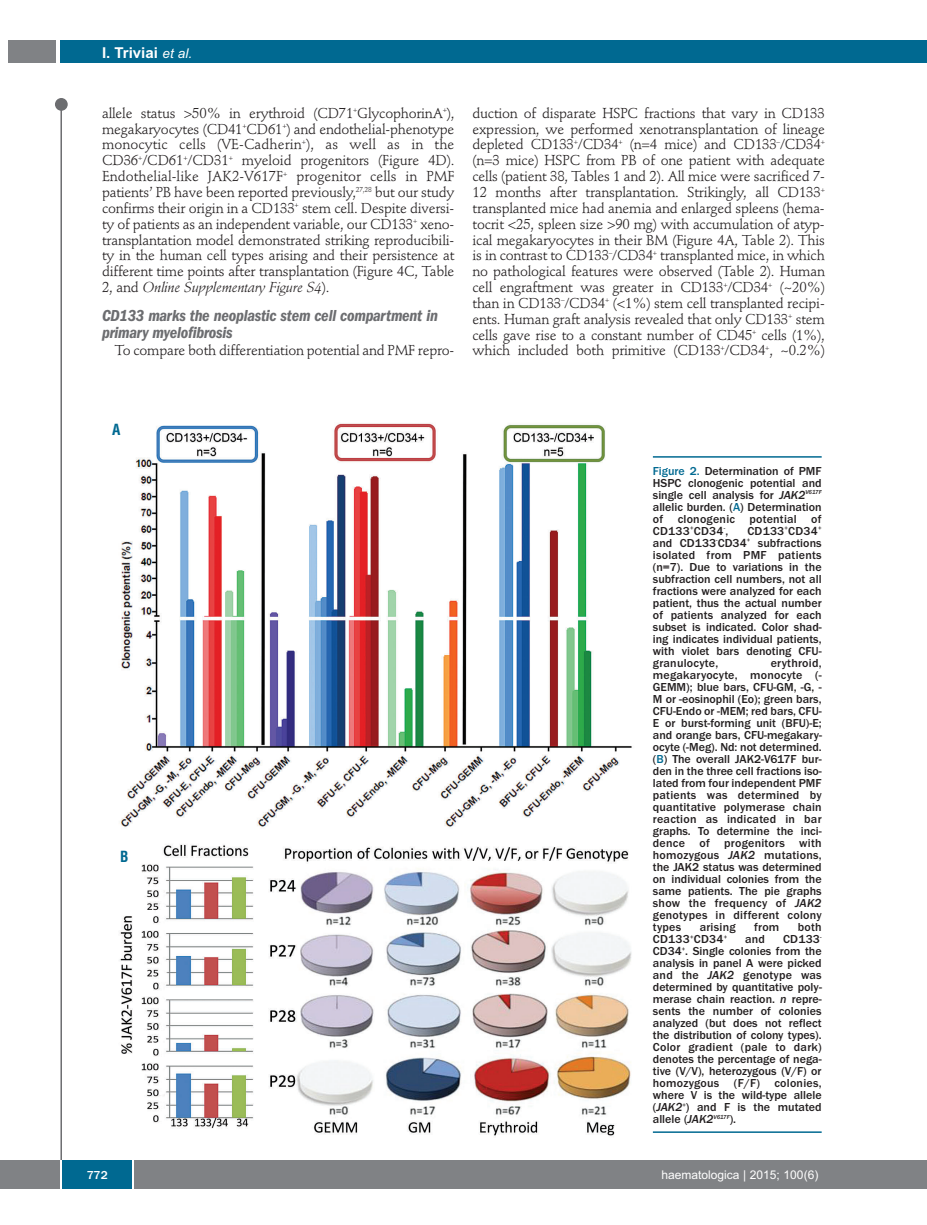
<style>
.page{position:relative;width:927px;height:1225px;background:#fff}
.page>*{position:absolute;margin:0;border:0;box-sizing:border-box;transform-origin:0 0}
.t1{font:italic 600 condensed 16.5px/16.5px "Franklin Gothic";letter-spacing:-.015em;color:#6c6d70}
.t2{font:700 15px "Arial";color:#fff}
.t3{font:700 condensed 15px "Helvetica";color:#006991}
.t4{font:14.25px/15.9px "Stempel Schneidler";letter-spacing:-.015em;color:#231f20;text-align:justify}
.t5{font:500 12px/12px "Franklin Gothic";letter-spacing:.02em;color:#231f20;text-align:justify}
.t6{font:12px "Arial";color:#fff}
.t7{font:500 12px "Franklin Gothic";color:#fff}
.s1{font-weight:400;font-style:italic;font-size:13.5px}
.s2{font-style:italic}
.s3{color:#006991}
</style>
<div class="page">
<div style="left:911px;top:40px;width:16px;height:22px;background:#006991"></div>
<div style="left:910px;top:1160px;width:17px;height:28px;background:#808285"></div>
<div style="left:55px;top:98px;width:13px;height:13px;background:#6c6d70;border-radius:50%"></div>
<hr style="left:60px;top:101px;width:2px;height:1061px;background:#6c6d70">
<div style="left:60px;top:40px;width:852px;height:22px;background:#006991"></div>
<div style="left:9px;top:40px;width:47px;height:22px;background:#808285"></div>
<div style="left:0;top:1160px;width:911px;height:28px;background:#808285"></div>
<div style="left:62px;top:1160px;width:71px;height:28px;background:#006991"></div>
<hr style="left:60px;top:1160px;width:2px;height:28px;background:#fff">
<svg style="left:133px;top:1160px;width:1px;height:28px"></svg>
<img style="left:120px;top:423px;width:512px;height:713px">
<hr style="left:653px;top:456px;width:169px;height:1px;background:#006991">
<hr style="left:653px;top:1131px;width:169px;height:2px;background:#006991">
<p class="t2" style="left:102px;top:44px;width:92px">I. Triviai <span class="s1">et al.</span></p>
<p class="t4" style="left:102px;top:106px;width:354px">allele status &gt;50% in erythroid (CD71<sup>+</sup>GlycophorinA<sup>+</sup>), megakaryocytes (CD41<sup>+</sup>CD61<sup>+</sup>) and endothelial-phenotype monocytic cells (VE-Cadherin<sup>+</sup>), as well as in the CD36<sup>+</sup>/CD61<sup>+</sup>/CD31<sup>+</sup> myeloid progenitors (Figure 4D).<br>Endothelial-like JAK2-V617F<sup>+</sup> progenitor cells in PMF patients’ PB have been reported previously,<sup>27,28</sup> but our study confirms their origin in a CD133<sup>+</sup> stem cell. Despite diversi&shy;ty of patients as an independent variable, our CD133<sup>+</sup> xeno&shy;transplantation model demonstrated striking reproducibili&shy;ty in the human cell types arising and their persistence at different time points after transplantation (Figure 4C, Table 2, and <span class="s2">Online Supplementary Figure S4</span>).</p>
<h1 class="t1" style="left:102px;top:309px;width:337px">CD133 marks the neoplastic stem cell compartment in primary myelofibrosis</h1>
<p class="t4" style="left:115px;top:344px;width:341px">To compare both differentiation potential and PMF repro-</p>
<p class="t4" style="left:472px;top:106px;width:354px">duction of disparate HSPC fractions that vary in CD133 expression, we performed xenotransplantation of lineage depleted CD133<sup>+</sup>/CD34<sup>+</sup> (n=4 mice) and CD133<sup>–</sup>/CD34<sup>+ </sup>(n=3 mice) HSPC from PB of one patient with adequate cells (patient 38, Tables 1 and 2). All mice were sacrificed 7- 12 months after transplantation. Strikingly, all CD133<sup>+ </sup>transplanted mice had anemia and enlarged spleens (hema&shy;tocrit &lt;25, spleen size &gt;90 mg) with accumulation of atyp&shy;ical megakaryocytes in their BM (Figure 4A, Table 2). This is in contrast to CD133<sup>–</sup>/CD34<sup>+</sup> transplanted mice, in which no pathological features were observed (Table 2). Human cell engraftment was greater in CD133<sup>+</sup>/CD34<sup>+</sup> (~20%) than in CD133<sup>–</sup>/CD34<sup>+</sup> (&lt;1%) stem cell transplanted recipi&shy;ents. Human graft analysis revealed that only CD133<sup>+</sup> stem cells gave rise to a constant number of CD45<sup>+</sup> cells (1%), which included both primitive (CD133<sup>+</sup>/CD34<sup>+</sup>, ~0.2%)</p>
<p class="t3" style="left:112px;top:421px;width:10px">A</p>
<p class="t3" style="left:120px;top:848px;width:10px">B</p>
<p class="t5" style="left:653px;top:464px;width:170px"><span class="s3">Figure 2.</span> Determination of PMF HSPC clonogenic potential and single cell analysis for <span class="s2">JAK2</span><sup>V617F </sup>allelic burden. (<span class="s3">A</span>) Determination of clonogenic potential of CD133<sup>+</sup>CD34<sup>-</sup>,</p>
<p class="t5" style="left:653px;top:524px;width:170px;text-indent:94px">CD133<sup>+</sup>CD34<sup>+ </sup>and CD133<sup>-</sup>CD34<sup>+</sup> subfractions isolated from PMF patients (n=7). Due to variations in the subfraction cell numbers, not all fractions were analyzed for each patient, thus the actual number of patients analyzed for each subset is indicated. Color shad&shy;ing indicates individual patients, with violet bars denoting CFU&shy;granulocyte,</p>
<p class="t5" style="left:653px;top:656px;width:171px;text-indent:118px">erythroid, megakaryocyte, monocyte (- GEMM); blue bars, CFU-GM, -G, - M or -eosinophil (Eo); green bars, CFU-Endo or -MEM; red bars, CFU-E or burst-forming unit (BFU)-E; and orange bars, CFU-megakary&shy;ocyte (-Meg). Nd: not determined. (<span class="s3">B</span>) The overall JAK2-V617F bur&shy;den in the three cell fractions iso&shy;lated from four independent PMF patients was determined by quantitative polymerase chain reaction as indicated in bar graphs. To determine the inci&shy;dence of progenitors with homozygous <span class="s2">JAK2</span> mutations, the JAK2 status was determined on individual colonies from the same patients. The pie graphs show the frequency of <span class="s2">JAK2 </span>genotypes in different colony types</p>
<p class="t5" style="left:700px;top:920px;width:37px">arising</p>
<p class="t5" style="left:754px;top:920px;width:27px">from</p>
<p class="t5" style="left:798px;top:920px;width:25px">both</p>
<p class="t5" style="left:653px;top:932px;width:76px">CD133<sup>+</sup>CD34<sup>+</sup></p>
<p class="t5" style="left:745px;top:932px;width:21px">and</p>
<p class="t5" style="left:653px;top:932px;width:171px;text-indent:130px">CD133<sup>- </sup>CD34<sup>+</sup>. Single colonies from the analysis in panel A were picked and the <span class="s2">JAK2</span> genotype was determined by quantitative poly&shy;merase chain reaction. <span class="s2">n</span> repre&shy;sents the number of colonies analyzed (but does not reflect the distribution of colony types).<br>Color gradient (pale to dark) denotes the percentage of nega&shy;tive (V/V), heterozygous (V/F) or homozygous (F/F) colonies, where V is the wild-type allele (<span class="s2">JAK2</span><sup>+</sup>) and F is the mutated allele (<span class="s2">JAK2</span><sup>V617F</sup>).</p>
<p class="t7" style="left:87px;top:1167px;width:22px">772</p>
<p class="t6" style="left:661px;top:1167px;width:158px">haematologica | 2015; 100(6)</p>
</div>
